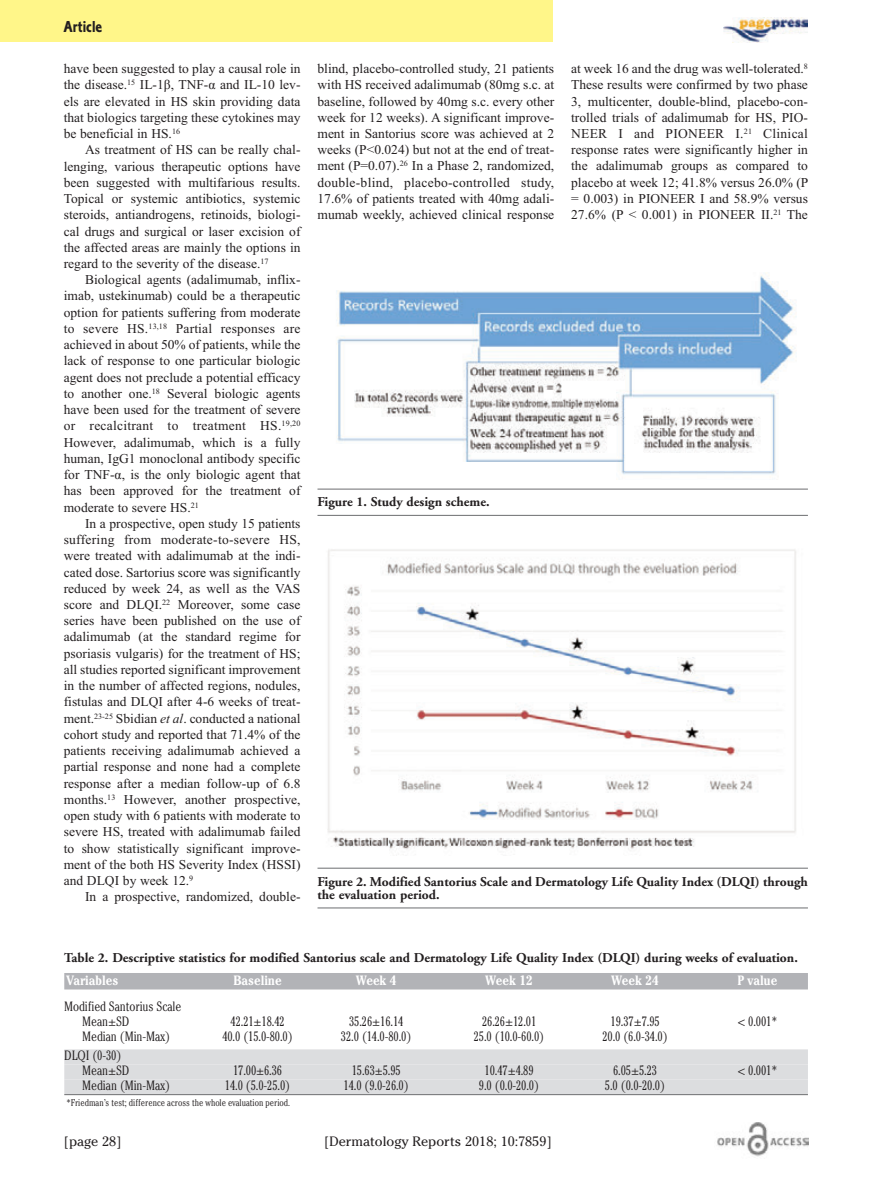
<style>
.page{position:relative;width:893px;height:1191px;background:#fff}
.page>*{position:absolute;margin:0;border:0;box-sizing:border-box;transform-origin:0 0}
.t1{font:16.5px "Corinthian Bold Condensed Plain";color:#231f20}
.t2{font:13.5px/16.2px "Times New Roman";color:#231f20;text-align:justify}
.t3{font:300 condensed 13.5px/15px "Cheltenham";letter-spacing:-.01em;color:#231f20}
.t4{font:700 13.5px/13.5px "Adobe Garamond";color:#231f20}
.t5{font:13.5px "Cheltenham";color:#231f20}
.t6{font:700 condensed 13.5px "Cheltenham";letter-spacing:-.01em;color:#fff}
.t7{font:300 condensed 9.75px "Cheltenham";color:#231f20}
.s1{font-style:italic}
</style>
<div class="page">
<div style="left:0;top:0;width:553px;height:42px;background:#fff689"></div>
<img style="left:717px;top:1123px;width:91px;height:34px">
<img style="left:723px;top:17px;width:84px;height:26px">
<div style="left:64px;top:973px;width:744px;height:16px;background:#b2b3b7"></div>
<div style="left:64px;top:1049px;width:744px;height:15px;background:#dcdddf"></div>
<div style="left:64px;top:1064px;width:744px;height:15px;background:#dcdddf"></div>
<div style="left:64px;top:1079px;width:744px;height:15px;background:#dcdddf"></div>
<hr style="left:64px;top:1094px;width:744px;height:1px;background:#6c6d70">
<hr style="left:317px;top:489px;width:491px;height:1px;background:#6c6d70">
<hr style="left:317px;top:515px;width:491px;height:1px;background:#6c6d70">
<img style="left:336px;top:275px;width:461px;height:200px">
<hr style="left:317px;top:867px;width:491px;height:1px;background:#6c6d70">
<hr style="left:317px;top:907px;width:491px;height:1px;background:#6c6d70">
<img style="left:327px;top:549px;width:469px;height:300px">
<p class="t1" style="left:63px;top:21px;width:40px">Article</p>
<p class="t2" style="left:64px;top:60px;width:238px">have been suggested to play a causal role in the disease.<sup>15</sup> IL-1β, TNF-α and IL-10 lev&shy;els are elevated in HS skin providing data that biologics targeting these cytokines may be beneficial in HS.<sup>16</sup></p>
<p class="t2" style="left:64px;top:142px;width:238px;text-indent:21px">As treatment of HS can be really chal&shy;lenging, various therapeutic options have been suggested with multifarious results.<br>Topical or systemic antibiotics, systemic steroids, antiandrogens, retinoids, biologi&shy;cal drugs and surgical or laser excision of the affected areas are mainly the options in regard to the severity of the disease.<sup>17</sup></p>
<p class="t2" style="left:64px;top:271px;width:238px;text-indent:21px">Biological agents (adalimumab, inflix&shy;imab, ustekinumab) could be a therapeutic option for patients suffering from moderate to severe HS.<sup>13,18</sup> Partial responses are achieved in about 50% of patients, while the lack of response to one particular biologic agent does not preclude a potential efficacy to another one.<sup>18</sup> Several biologic agents have been used for the treatment of severe or recalcitrant to treatment HS.<sup>19,20<br></sup>However, adalimumab, which is a fully human, IgG1 monoclonal antibody specific for TNF-α, is the only biologic agent that has been approved for the treatment of moderate to severe HS.<sup>21</sup></p>
<p class="t2" style="left:64px;top:515px;width:238px;text-indent:21px">In a prospective, open study 15 patients suffering from moderate-to-severe HS, were treated with adalimumab at the indi&shy;cated dose. Sartorius score was significantly reduced by week 24, as well as the VAS score and DLQI.<sup>22</sup> Moreover, some case series have been published on the use of adalimumab (at the standard regime for psoriasis vulgaris) for the treatment of HS; all studies reported significant improvement in the number of affected regions, nodules, fistulas and DLQI after 4-6 weeks of treat&shy;ment.<sup>23-25</sup> Sbidian <span class="s1">et al</span>. conducted a national cohort study and reported that 71.4% of the patients receiving adalimumab achieved a partial response and none had a complete response after a median follow-up of 6.8 months.<sup>13</sup> However, another prospective, open study with 6 patients with moderate to severe HS, treated with adalimumab failed to show statistically significant improve&shy;ment of the both HS Severity Index (HSSI) and DLQI by week 12.<sup>9</sup></p>
<p class="t2" style="left:85px;top:888px;width:217px">In a prospective, randomized, double-</p>
<p class="t2" style="left:317px;top:60px;width:238px">blind, placebo-controlled study, 21 patients with HS received adalimumab (80mg s.c. at baseline, followed by 40mg s.c. every other week for 12 weeks). A significant improve&shy;ment in Santorius score was achieved at 2 weeks (P&lt;0.024) but not at the end of treat&shy;ment (P=0.07).<sup>26</sup> In a Phase 2, randomized, double-blind, placebo-controlled study, 17.6% of patients treated with 40mg adali&shy;mumab weekly, achieved clinical response</p>
<p class="t2" style="left:571px;top:60px;width:239px">at week 16 and the drug was well-tolerated.<sup>8<br></sup>These results were confirmed by two phase 3, multicenter, double-blind, placebo-con&shy;trolled trials of adalimumab for HS, PIO-NEER I and PIONEER I.<sup>21</sup> Clinical response rates were significantly higher in the adalimumab groups as compared to placebo at week 12; 41.8% versus 26.0% (P = 0.003) in PIONEER I and 58.9% versus 27.6% (P &lt; 0.001) in PIONEER II.<sup>21</sup> The</p>
<p class="t4" style="left:317px;top:496px;width:174px">Figure 1. Study design scheme.</p>
<p class="t4" style="left:317px;top:875px;width:492px">Figure 2. Modified Santorius Scale and Dermatology Life Quality Index (DLQI) through the evaluation period.</p>
<p class="t4" style="left:64px;top:952px;width:735px">Table 2. Descriptive statistics for modified Santorius scale and Dermatology Life Quality Index (DLQI) during weeks of evaluation.</p>
<p class="t6" style="left:66px;top:975px;width:53px">Variables</p>
<p class="t6" style="left:234px;top:975px;width:50px">Baseline</p>
<p class="t6" style="left:356px;top:975px;width:42px">Week 4</p>
<p class="t6" style="left:486px;top:975px;width:49px">Week 12</p>
<p class="t6" style="left:612px;top:975px;width:49px">Week 24</p>
<p class="t6" style="left:737px;top:975px;width:42px">P value</p>
<p class="t3" style="left:82px;top:1000px;width:101px;text-indent:-18px">Modified Santorius Scale<br>Mean±SD</p>
<p class="t3" style="left:231px;top:1015px;width:56px">42.21±18.42</p>
<p class="t3" style="left:349px;top:1015px;width:56px">35.26±16.14</p>
<p class="t3" style="left:482px;top:1015px;width:56px">26.26±12.01</p>
<p class="t3" style="left:611px;top:1015px;width:51px">19.37±7.95</p>
<p class="t3" style="left:737px;top:1015px;width:41px">&lt; 0.001*</p>
<p class="t3" style="left:82px;top:1030px;width:90px">Median (Min-Max)</p>
<p class="t3" style="left:222px;top:1030px;width:72px">40.0 (15.0-80.0)</p>
<p class="t3" style="left:341px;top:1030px;width:72px">32.0 (14.0-80.0)</p>
<p class="t3" style="left:474px;top:1030px;width:72px">25.0 (10.0-60.0)</p>
<p class="t3" style="left:602px;top:1030px;width:67px">20.0 (6.0-34.0)</p>
<p class="t3" style="left:82px;top:1049px;width:49px;text-indent:-18px">DLQI (0-30)<br>Mean±SD</p>
<p class="t3" style="left:233px;top:1064px;width:51px">17.00±6.36</p>
<p class="t3" style="left:352px;top:1064px;width:51px">15.63±5.95</p>
<p class="t3" style="left:485px;top:1064px;width:51px">10.47±4.89</p>
<p class="t3" style="left:613px;top:1064px;width:45px">6.05±5.23</p>
<p class="t3" style="left:737px;top:1064px;width:41px">&lt; 0.001*</p>
<p class="t3" style="left:82px;top:1079px;width:90px">Median (Min-Max)</p>
<p class="t3" style="left:225px;top:1079px;width:67px">14.0 (5.0-25.0)</p>
<p class="t3" style="left:344px;top:1079px;width:67px">14.0 (9.0-26.0)</p>
<p class="t3" style="left:479px;top:1079px;width:62px">9.0 (0.0-20.0)</p>
<p class="t3" style="left:605px;top:1079px;width:62px">5.0 (0.0-20.0)</p>
<p class="t7" style="left:66px;top:1099px;width:225px">*Friedman’s test; difference across the whole evaluation period.</p>
<p class="t5" style="left:64px;top:1133px;width:59px">[page 28]</p>
<p class="t5" style="left:324px;top:1133px;width:229px">[Dermatology Reports 2018; 10:7859]</p>
</div>
